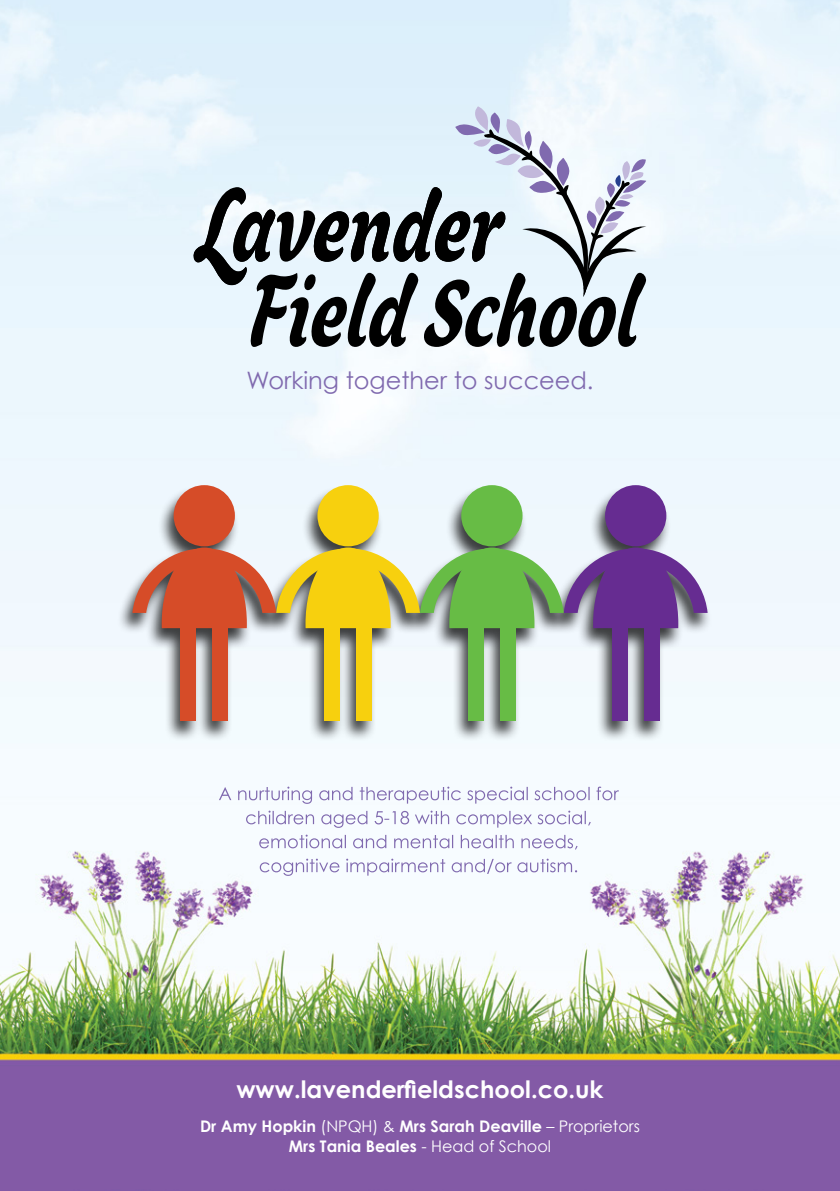
<style>
.page{position:relative;width:840px;height:1191px;background:#fff}
.page>*{position:absolute;margin:0;border:0;box-sizing:border-box;transform-origin:0 0}
.t1{font:700 24px "Century Gothic";color:#fff}
.t2{font:24px "Century Gothic";color:#806aaf}
.t3{font:700 16px/20px "Century Gothic";color:#fff;text-align:center}
.s1{font-weight:400}
</style>
<div class="page">
<img style="left:0;top:0;width:839px;height:1191px">
<svg style="left:259px;top:858px;width:318px;height:18px"></svg>
<svg style="left:259px;top:834px;width:318px;height:15px"></svg>
<svg style="left:246px;top:810px;width:344px;height:18px"></svg>
<svg style="left:219px;top:786px;width:399px;height:18px"></svg>
<div style="left:116px;top:486px;width:595px;height:256px;background:#000;opacity:.75"></div>
<div style="left:173px;top:485px;width:62px;height:61px;background:#d64c28;border-radius:50%"></div>
<div style="left:180px;top:624px;width:16px;height:96px;background:#d64c28"></div>
<div style="left:212px;top:624px;width:16px;height:96px;background:#d64c28"></div>
<div style="left:317px;top:485px;width:61px;height:61px;background:#f7d00e;border-radius:50%"></div>
<div style="left:324px;top:624px;width:15px;height:96px;background:#f7d00e"></div>
<div style="left:356px;top:624px;width:15px;height:96px;background:#f7d00e"></div>
<div style="left:461px;top:485px;width:61px;height:61px;background:#67bc45;border-radius:50%"></div>
<div style="left:468px;top:624px;width:15px;height:96px;background:#67bc45"></div>
<div style="left:500px;top:624px;width:15px;height:96px;background:#67bc45"></div>
<div style="left:604px;top:485px;width:62px;height:61px;background:#662c91;border-radius:50%"></div>
<svg style="left:132px;top:547px;width:575px;height:81px;background:#b09a73"></svg>
<div style="left:611px;top:624px;width:16px;height:96px;background:#662c91"></div>
<div style="left:643px;top:624px;width:16px;height:96px;background:#662c91"></div>
<svg style="left:187px;top:106px;width:463px;height:241px;background:#b4bdc4"></svg>
<h1 class="t2" style="left:246px;top:365px;width:348px">Working together to succeed.</h1>
<h1 class="t1" style="left:236px;top:1074px;width:368px">www.lavenderfieldschool.co.uk</h1>
<p class="t3" style="left:200px;top:1115px;width:441px">Dr Amy Hopkin <span class="s1">(NPQH) &amp;</span> Mrs Sarah Deaville <span class="s1">– Proprietors<br></span>Mrs Tania Beales <span class="s1">- Head of School</span></p>
</div>
